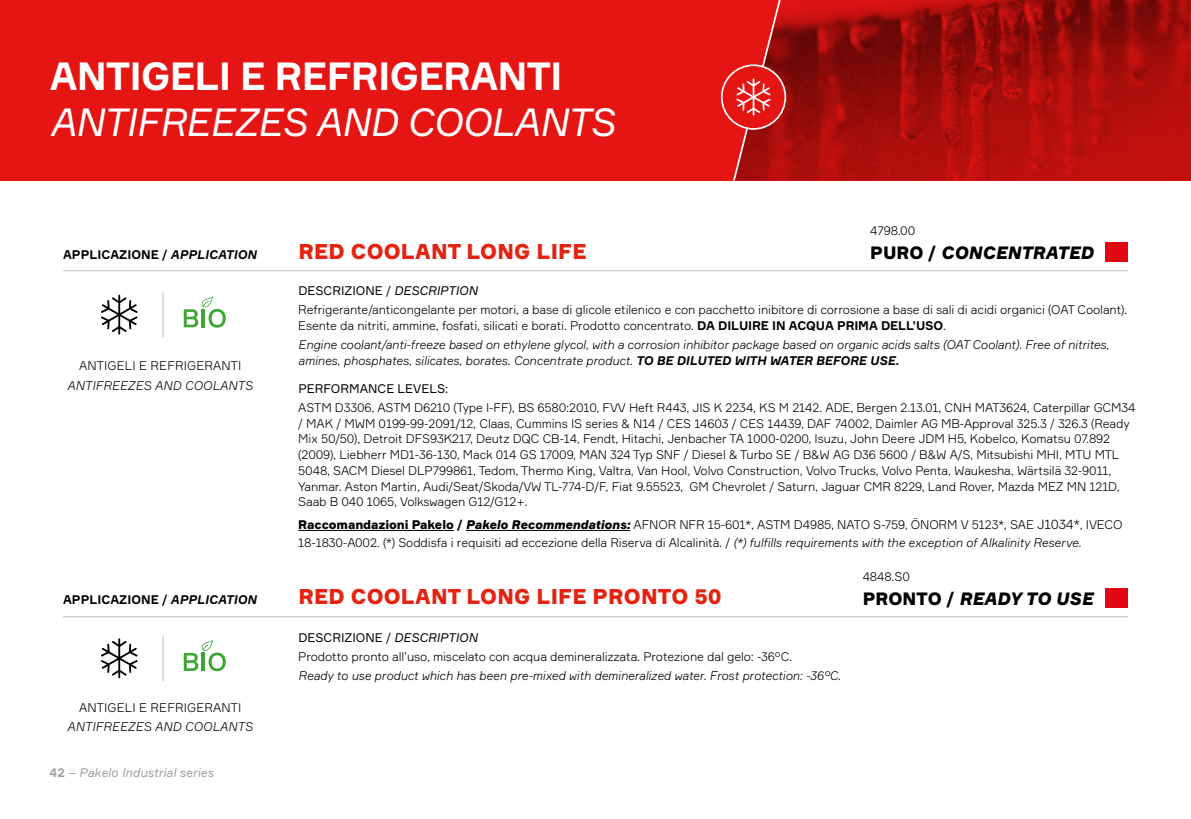
<style>
.page{position:relative;width:1191px;height:819px;background:#fff}
.page>*{position:absolute;margin:0;border:0;box-sizing:border-box;transform-origin:0 0}
.t1{font:italic 38.5px "Formular";letter-spacing:-.02em;color:#fff}
.t2{font:700 38.5px "Formular";letter-spacing:-.02em;color:#fff}
.t3{font:900 21px "Formular";letter-spacing:.01em;color:#e42313}
.t4{font:italic 900 17.5px "Formular";color:#000}
.t5{font:300 12.25px/15.8px "Formular";letter-spacing:-.01em;color:#000}
.t6{font:italic 300 12.25px/19.2px "Formular";letter-spacing:-.01em;color:#000}
.t7{font:700 12.25px "Formular";color:#000}
.t8{font:italic 300 12.25px "Formular";letter-spacing:.01em;color:#000}
.t9{font:300 12.25px "Formular";letter-spacing:.01em;color:#000}
.t10{font:italic 12.25px "Formular";color:#9d9d9c}
.t11{font:12.25px "Formular";color:#000}
.s1{font-style:italic}
.s2{font-style:normal}
.s3{font-weight:700;font-style:normal}
.s4{font-weight:400}
.s5{font-weight:400;font-style:italic}
.s6{font-weight:700}
.s7{font-weight:900}
.s8{font-weight:900;font-style:italic}
.s9{font-size:13.12px}
</style>
<div class="page">
<hr style="left:298px;top:530px;width:156px;height:1px;background:#000">
<hr style="left:466px;top:530px;width:164px;height:1px;background:#000">
<div style="left:1105px;top:242px;width:23px;height:19px;background:#e30613"></div>
<div style="left:1105px;top:588px;width:23px;height:20px;background:#e30613"></div>
<svg style="left:101px;top:295px;width:37px;height:39px"></svg>
<svg style="left:101px;top:638px;width:37px;height:40px"></svg>
<div style="left:0;top:0;width:1191px;height:180px;background:#e41513"></div>
<img style="left:792px;top:0;width:399px;height:180px">
<svg style="left:721px;top:0;width:71px;height:181px"></svg>
<hr style="left:63px;top:270px;width:1065px;height:1px;background:#c1c0c0">
<hr style="left:63px;top:616px;width:1065px;height:1px;background:#c1c0c0">
<hr style="left:163px;top:292px;width:1px;height:45px;background:#c1c0c0">
<hr style="left:163px;top:635px;width:1px;height:46px;background:#c1c0c0">
<svg style="left:184px;top:296px;width:42px;height:31px"></svg>
<svg style="left:184px;top:640px;width:42px;height:31px"></svg>
<h1 class="t2" style="left:50px;top:52px;width:514px">ANTIGELI E REFRIGERANTI</h1>
<h1 class="t1" style="left:50px;top:99px;width:566px">ANTIFREEZES AND COOLANTS</h1>
<p class="t7" style="left:63px;top:246px;width:195px">APPLICAZIONE / <span class="s1">APPLICATION</span></p>
<h2 class="t3" style="left:298px;top:238px;width:290px">RED COOLANT LONG LIFE</h2>
<p class="t5" style="left:870px;top:223px;width:47px">4798.00</p>
<h3 class="t4" style="left:870px;top:242px;width:225px"><span class="s2">PURO /</span> CONCENTRATED</h3>
<p class="t9" style="left:79px;top:358px;width:164px">ANTIGELI E REFRIGERANTI</p>
<p class="t8" style="left:67px;top:378px;width:187px">ANTIFREEZES AND COOLANTS</p>
<p class="t7" style="left:63px;top:592px;width:195px">APPLICAZIONE / <span class="s1">APPLICATION</span></p>
<p class="t9" style="left:79px;top:699px;width:164px">ANTIGELI E REFRIGERANTI</p>
<p class="t8" style="left:67px;top:719px;width:187px">ANTIFREEZES AND COOLANTS</p>
<p class="t10" style="left:50px;top:764px;width:166px"><span class="s3">42</span> – Pakelo Industrial series</p>
<p class="t5" style="left:298px;top:280px;width:830px;line-height:19.2px"><span class="s4">DESCRIZIONE /</span> <span class="s5">DESCRIPTION<br></span>Refrigerante/anticongelante per motori, a base di glicole etilenico e con pacchetto inibitore di corrosione a base di sali di acidi organici (OAT Coolant).</p>
<p class="t6" style="left:298px;top:315px;width:812px"><span class="s2">Esente da nitriti, ammine, fosfati, silicati e borati. Prodotto concentrato.</span> <span class="s3">DA DILUIRE IN ACQUA PRIMA DELL’USO</span><span class="s2">.<br></span>Engine coolant/anti-freeze based on ethylene glycol, with a corrosion inhibitor package based on organic acids salts (OAT Coolant). Free of nitrites,</p>
<p class="t6" style="left:298px;top:350px;width:602px">amines, phosphates, silicates, borates. Concentrate product. <span class="s6">TO BE DILUTED WITH WATER BEFORE USE.</span></p>
<p class="t11" style="left:298px;top:381px;width:151px">PERFORMANCE LEVELS:</p>
<p class="t5" style="left:298px;top:399px;width:838px">ASTM D3306, ASTM D6210 (Type I-FF), BS 6580:2010, FVV Heft R443, JIS K 2234, KS M 2142. ADE, Bergen 2.13.01, CNH MAT3624, Caterpillar GCM34 / MAK / MWM 0199-99-2091/12, Claas, Cummins IS series &amp; N14 / CES 14603 / CES 14439, DAF 74002, Daimler AG MB-Approval 325.3 / 326.3 (Ready Mix 50/50), Detroit DFS93K217, Deutz DQC CB-14, Fendt, Hitachi, Jenbacher TA 1000-0200, Isuzu, John Deere JDM H5, Kobelco, Komatsu 07.892 (2009), Liebherr MD1-36-130, Mack 014 GS 17009, MAN 324 Typ SNF / Diesel &amp; Turbo SE / B&amp;W AG D36 5600 / B&amp;W A/S, Mitsubishi MHI, MTU MTL 5048, SACM Diesel DLP799861, Tedom, Thermo King, Valtra, Van Hool, Volvo Construction, Volvo Trucks, Volvo Penta, Waukesha, Wärtsilä 32-9011, Yanmar. Aston Martin, Audi/Seat/Skoda/VW TL-774-D/F, Fiat 9.55523, GM Chevrolet / Saturn, Jaguar CMR 8229, Land Rover, Mazda MEZ MN 121D, Saab B 040 1065, Volkswagen G12/G12+.</p>
<p class="t5" style="left:298px;top:516px;width:825px;line-height:17.5px"><span class="s7">Raccomandazioni Pakelo /</span> <span class="s8">Pakelo Recommendations:</span> AFNOR NFR 15-601*, ASTM D4985, NATO S-759, ÖNORM V 5123*, SAE <span class="s9">J1034*</span>, IVECO<br>18-1830-A002. (*) Soddisfa i requisiti ad eccezione della Riserva di Alcalinità. / <span class="s1">(*) fulfills requirements with the exception of Alkalinity Reserve.</span></p>
<h2 class="t3" style="left:298px;top:583px;width:425px">RED COOLANT LONG LIFE PRONTO 50</h2>
<p class="t5" style="left:298px;top:627px;width:495px;line-height:19.2px"><span class="s4">DESCRIZIONE /</span> <span class="s5">DESCRIPTION<br></span>Prodotto pronto all’uso, miscelato con acqua demineralizzata. Protezione dal gelo: -36°C.</p>
<p class="t6" style="left:298px;top:665px;width:544px">Ready to use product which has been pre-mixed with demineralized water. Frost protection: -36°C.</p>
<p class="t5" style="left:862px;top:568px;width:49px">4848.S0</p>
<h3 class="t4" style="left:862px;top:588px;width:232px"><span class="s2">PRONTO /</span> READY TO USE</h3>
</div>
